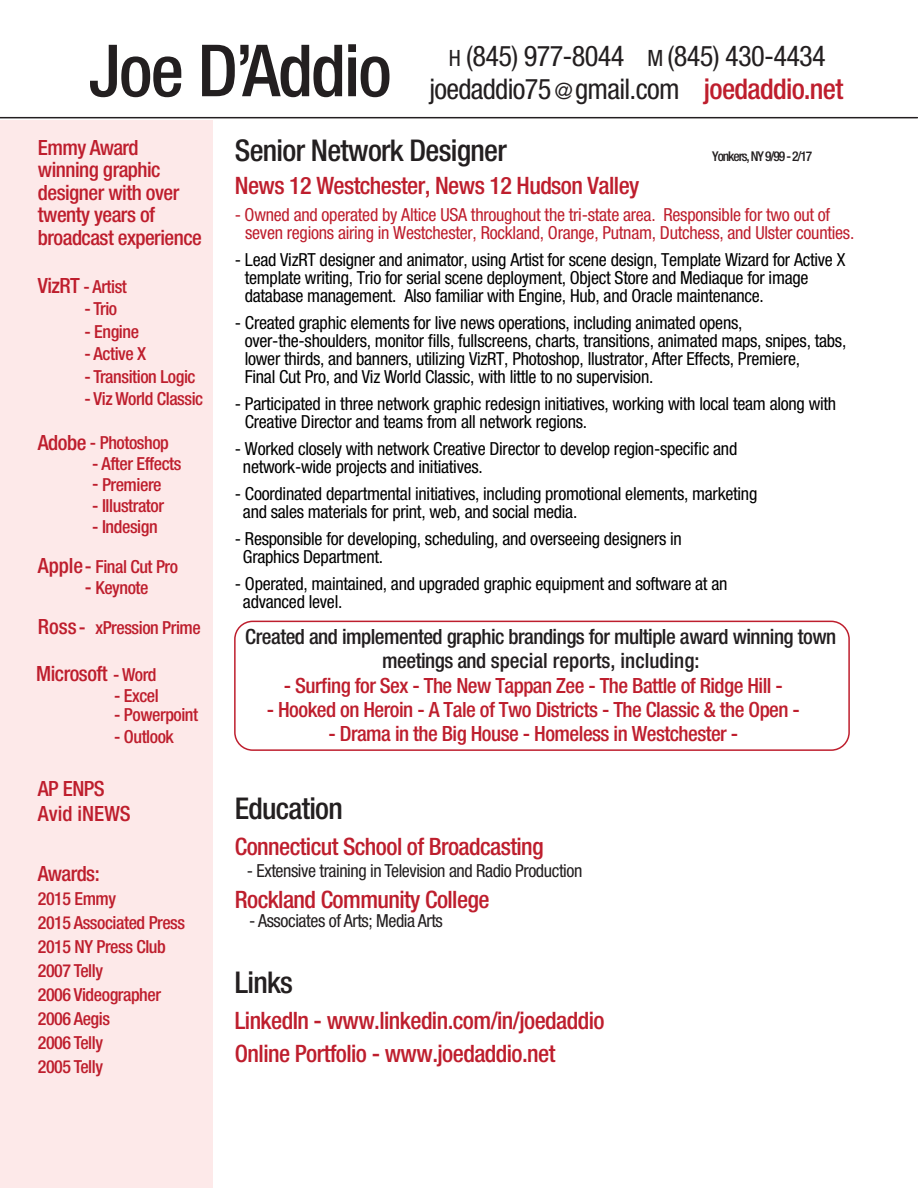
<style>
.page{position:relative;width:918px;height:1188px;background:#fff}
.page>*{position:absolute;margin:0;border:0;box-sizing:border-box;transform-origin:0 0}
.t1{font:500 condensed 72px "Helvetica Neue LT Std";letter-spacing:-.025em;color:#231f20}
.t2{font:500 condensed 30px "Helvetica Neue LT Std";letter-spacing:-.025em;color:#231f20}
.t3{font:condensed 28.5px/33px "Helvetica Neue LT Std";letter-spacing:-.025em;color:#231f20;text-align:center}
.t4{font:500 condensed 24px/32.8px "Helvetica Neue LT Std";letter-spacing:-.025em;color:#be1e2d}
.t5{font:500 condensed 21px/22.5px "Helvetica Neue LT Std";letter-spacing:-.025em;color:#be1e2d}
.t6{font:500 condensed 21px/24px "Helvetica Neue LT Std";letter-spacing:-.025em;color:#231f20;text-align:center}
.t7{font:500 condensed 21px/25.2px "Helvetica Neue LT Std";color:#be1e2d}
.t8{font:condensed 18px/18px "Helvetica Neue LT Std";letter-spacing:-.015em;color:#000}
.t9{font:500 condensed 18px/24px "Helvetica Neue LT Std";letter-spacing:-.025em;color:#be1e2d}
.t10{font:condensed 18px/18px "Helvetica Neue LT Std";letter-spacing:-.015em;color:#be1e2d}
.t11{font:condensed 18px "Helvetica Neue LT Std";letter-spacing:-.025em;color:#231f20}
.t12{font:500 condensed 13.5px "Helvetica Neue LT Std";letter-spacing:-.08em;color:#231f20}
.s1{font-size:22.5px}
.s2{font-weight:500;color:#be1e2d}
.s3{font-size:21px}
.s4{font-size:19.5px}
.s5{font-size:18px}
</style>
<div class="page">
<div style="left:0;top:120px;width:213px;height:1068px;background:#fde9e9"></div>
<svg style="left:0;top:117px;width:918px;height:1px"></svg>
<div style="left:234px;top:621px;width:616px;height:130px;border:2px solid #be1e2d;border-radius:18px"></div>
<h1 class="t1" style="left:89px;top:28px;width:304px">Joe D’Addio</h1>
<h3 class="t3" style="left:429px;top:39px;width:415px"><span class="s1">H</span> (845) 977-8044 <span class="s1">M</span> (845) 430-4434 joedaddio75 <span class="s1">@</span>gmail.com <span class="s2">joedaddio.net</span></h3>
<p class="t5" style="left:38px;top:136px;width:166px">Emmy Award winning graphic designer with over twenty years of broadcast experience</p>
<h2 class="t2" style="left:235px;top:133px;width:273px">Senior Network Designer</h2>
<h3 class="t4" style="left:235px;top:168px;width:406px">News 12 Westchester, News 12 Hudson Valley</h3>
<p class="t12" style="left:712px;top:149px;width:102px">Yonkers, NY 9/99 - 2/17</p>
<p class="t10" style="left:245px;top:205px;width:611px;text-indent:-10px">- Owned and operated by Altice USA throughout the tri-state area. Responsible for two out of seven regions airing in Westchester, Rockland, Orange, Putnam, Dutchess, and Ulster counties.</p>
<p class="t8" style="left:245px;top:250px;width:602px;text-indent:-10px">- Lead VizRT designer and animator, using Artist for scene design, Template Wizard for Active X template writing, Trio for serial scene deployment, Object Store and Mediaque for image database management. Also familiar with Engine, Hub, and Oracle maintenance.</p>
<p class="t8" style="left:245px;top:313px;width:603px;text-indent:-10px">- Created graphic elements for live news operations, including animated opens, over-the-shoulders, monitor fills, fullscreens, charts, transitions, animated maps, snipes, tabs, lower thirds, and banners, utilizing VizRT, Photoshop, llustrator, After Effects, Premiere,<br>Final Cut Pro, and Viz World Classic, with little to no supervision.</p>
<p class="t8" style="left:245px;top:394px;width:593px;text-indent:-10px">- Participated in three network graphic redesign initiatives, working with local team along with<br>Creative Director and teams from all network regions.</p>
<p class="t8" style="left:243px;top:439px;width:496px;text-indent:-8px">- Worked closely with network Creative Director to develop region-specific and network-wide projects and initiatives.</p>
<p class="t8" style="left:243px;top:484px;width:516px;text-indent:-8px">- Coordinated departmental initiatives, including promotional elements, marketing and sales materials for print, web, and social media.</p>
<p class="t8" style="left:243px;top:529px;width:440px;text-indent:-8px">- Responsible for developing, scheduling, and overseeing designers in<br>Graphics Department.</p>
<p class="t8" style="left:243px;top:574px;width:486px;text-indent:-8px">- Operated, maintained, and upgraded graphic equipment and software at an advanced level.</p>
<p class="t6" style="left:245px;top:624px;width:593px">Created and implemented graphic brandings for multiple award winning town meetings and special reports, including:</p>
<p class="t5" style="left:284px;top:674px;width:501px">- Surfing for Sex - The New Tappan Zee - The Battle of Ridge Hill -</p>
<p class="t5" style="left:267px;top:698px;width:535px">- Hooked on Heroin - A Tale of Two Districts - The Classic &amp; the Open -</p>
<p class="t5" style="left:328px;top:722px;width:411px">- Drama in the Big House - Homeless in Westchester -</p>
<p class="t9" style="left:38px;top:274px;width:91px"><span class="s3">VizRT</span> - Artist</p>
<p class="t9" style="left:85px;top:296px;width:34px">- Trio</p>
<p class="t9" style="left:85px;top:319px;width:56px">- Engine</p>
<p class="t9" style="left:85px;top:341px;width:63px">- Active X</p>
<p class="t9" style="left:85px;top:364px;width:113px">- Transition Logic</p>
<p class="t9" style="left:85px;top:386px;width:120px">- Viz World Classic</p>
<p class="t9" style="left:38px;top:430px;width:133px"><span class="s3">Adobe</span> - Photoshop</p>
<p class="t9" style="left:92px;top:451px;width:91px">- After Effects</p>
<p class="t9" style="left:92px;top:472px;width:71px">- Premiere</p>
<p class="t9" style="left:92px;top:493px;width:73px">- Illustrator</p>
<p class="t9" style="left:92px;top:514px;width:67px">- Indesign</p>
<p class="t5" style="left:38px;top:554px;width:55px">Apple <span class="s4">-</span></p>
<p class="t9" style="left:85px;top:575px;width:65px"><span class="s4">-</span> Keynote</p>
<p class="t9" style="left:95px;top:554px;width:84px">Final Cut Pro</p>
<p class="t9" style="left:38px;top:615px;width:164px"><span class="s3">Ross</span> <span class="s4">-</span> xPression Prime</p>
<p class="t5" style="left:36px;top:662px;width:122px">Microsoft <span class="s5">- Word</span></p>
<p class="t9" style="left:114px;top:683px;width:46px">- Excel</p>
<p class="t9" style="left:114px;top:703px;width:86px">- Powerpoint</p>
<p class="t9" style="left:114px;top:724px;width:61px">- Outlook</p>
<p class="t7" style="left:38px;top:776px;width:94px">AP ENPS<br>Avid iNEWS</p>
<h2 class="t2" style="left:235px;top:790px;width:110px">Education</h2>
<h3 class="t4" style="left:235px;top:830px;width:310px">Connecticut School of Broadcasting</h3>
<p class="t11" style="left:247px;top:860px;width:337px">- Extensive training in Television and Radio Production</p>
<h3 class="t4" style="left:235px;top:883px;width:256px">Rockland Community College</h3>
<p class="t11" style="left:249px;top:910px;width:195px">- Associates of Arts; Media Arts</p>
<p class="t5" style="left:38px;top:862px;width:63px">Awards:</p>
<p class="t9" style="left:38px;top:886px;width:149px">2015 Emmy<br>2015 Associated Press<br>2015 NY Press Club<br>2007 Telly<br>2006 Videographer<br>2006 Aegis<br>2006 Telly<br>2005 Telly</p>
<h2 class="t2" style="left:235px;top:964px;width:60px">Links</h2>
<h3 class="t4" style="left:235px;top:1004px;width:371px">LinkedIn - www.linkedin.com/in/joedaddio<br>Online Portfolio - www.joedaddio.net</h3>
</div>
